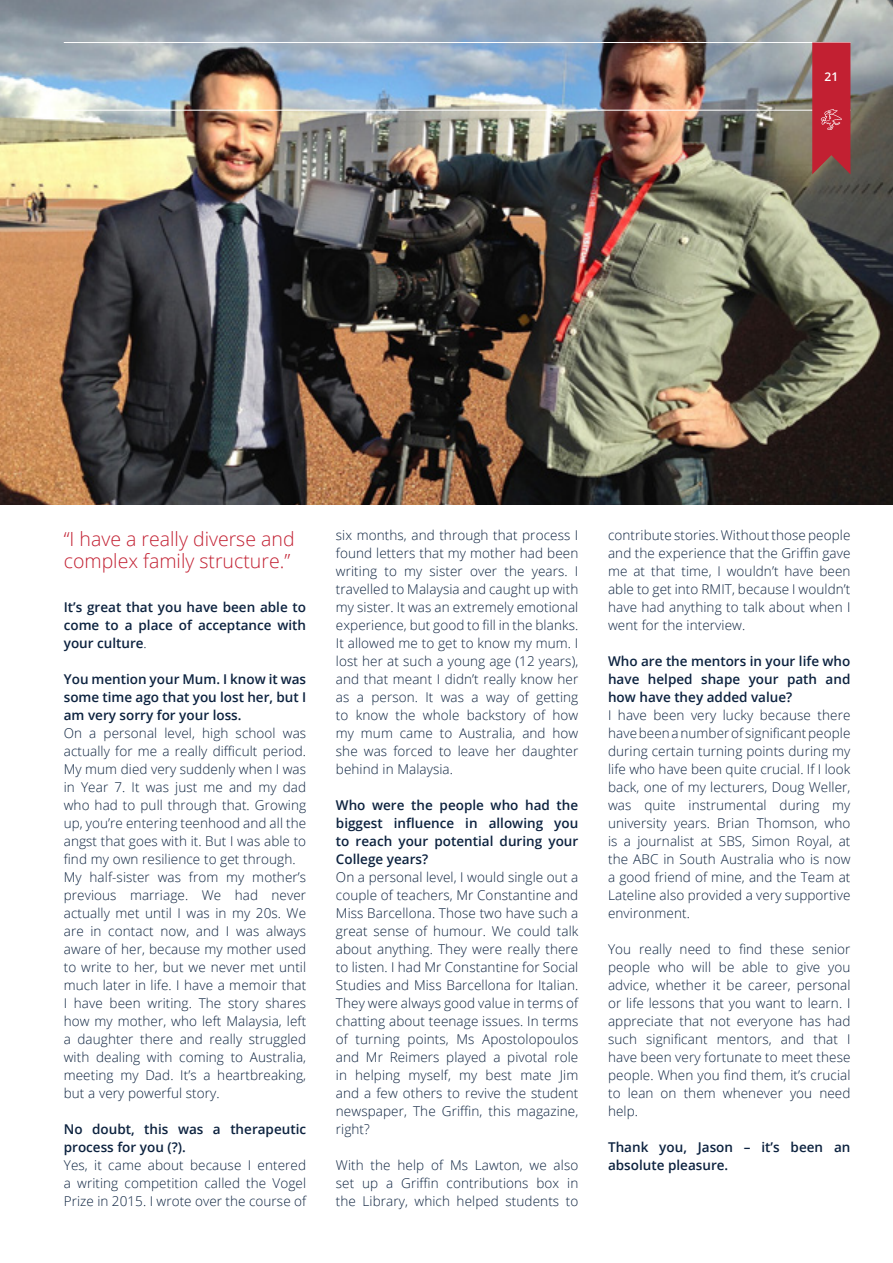
<style>
.page{position:relative;width:893px;height:1263px;background:#fff}
.page>*{position:absolute;margin:0;border:0;box-sizing:border-box;transform-origin:0 0}
.t1{font:300 19.5px/22.5px "Open Sans";color:#c22032}
.t2{font:300 13.5px/18px "Open Sans";letter-spacing:.005em;color:#0c223f;text-align:justify}
.t3{font:600 13.5px/18px "Open Sans";color:#0c223f;text-align:justify}
.t4{font:600 12px "Open Sans";color:#fff}
.s1{font-weight:300}
</style>
<div class="page">
<img style="left:0;top:0;width:893px;height:504px">
<hr style="left:64px;top:42px;width:786px;height:1px;background:#fff">
<hr style="left:64px;top:110px;width:786px;height:1px;background:#fff">
<svg style="left:812px;top:43px;width:38px;height:131px;background:#bc2938"></svg>
<p class="t4" style="left:824px;top:68px;width:15px">21</p>
<h1 class="t1" style="left:64px;top:527px;width:232px">“I have a really diverse and complex family structure.”</h1>
<p class="t3" style="left:64px;top:598px;width:244px">It’s great that you have been able to come to a place of acceptance with your culture<span class="s1">.</span></p>
<p class="t3" style="left:64px;top:670px;width:244px">You mention your Mum. I know it was some time ago that you lost her, but I am very sorry for your loss.</p>
<p class="t2" style="left:64px;top:724px;width:244px;text-align:left">On a personal level, high school was actually for me a really difficult period.<br>My mum died very suddenly when I was in Year 7. It was just me and my dad who had to pull through that. Growing up, you’re entering teenhood and all the angst that goes with it. But I was able to find my own resilience to get through.<br>My half-sister was from my mother’s previous marriage. We had never actually met until I was in my 20s. We are in contact now, and I was always aware of her, because my mother used to write to her, but we never met until much later in life. I have a memoir that I have been writing. The story shares how my mother, who left Malaysia, left a daughter there and really struggled with dealing with coming to Australia, meeting my Dad. It’s a heartbreaking, but a very powerful story.</p>
<p class="t3" style="left:64px;top:1120px;width:244px">No doubt, this was a therapeutic process for you (?).</p>
<p class="t2" style="left:64px;top:1156px;width:244px">Yes, it came about because I entered a writing competition called the Vogel Prize in 2015. I wrote over the course of</p>
<p class="t2" style="left:336px;top:526px;width:244px">six months, and through that process I found letters that my mother had been writing to my sister over the years. I travelled to Malaysia and caught up with my sister. It was an extremely emotional experience, but good to fill in the blanks.<br>It allowed me to get to know my mum. I lost her at such a young age (12 years), and that meant I didn’t really know her as a person. It was a way of getting to know the whole backstory of how my mum came to Australia, and how she was forced to leave her daughter behind in Malaysia.</p>
<p class="t3" style="left:336px;top:796px;width:244px">Who were the people who had the biggest influence in allowing you to reach your potential during your College years?</p>
<p class="t2" style="left:336px;top:868px;width:244px">On a personal level, I would single out a couple of teachers, Mr Constantine and Miss Barcellona. Those two have such a great sense of humour. We could talk about anything. They were really there to listen. I had Mr Constantine for Social Studies and Miss Barcellona for Italian.<br>They were always good value in terms of chatting about teenage issues. In terms of turning points, Ms Apostolopoulos and Mr Reimers played a pivotal role in helping myself, my best mate Jim and a few others to revive the student newspaper, The Griffin, this magazine, right?</p>
<p class="t2" style="left:336px;top:1155px;width:244px">With the help of Ms Lawton, we also set up a Griffin contributions box in the Library, which helped students to</p>
<p class="t2" style="left:608px;top:525px;width:244px">contribute stories. Without those people and the experience that the Griffin gave me at that time, I wouldn’t have been able to get into RMIT, because I wouldn’t have had anything to talk about when I went for the interview.</p>
<p class="t3" style="left:608px;top:652px;width:244px">Who are the mentors in your life who have helped shape your path and how have they added value?</p>
<p class="t2" style="left:608px;top:705px;width:244px">I have been very lucky because there have been a number of significant people during certain turning points during my life who have been quite crucial. If I look back, one of my lecturers, Doug Weller, was quite instrumental during my university years. Brian Thomson, who is a journalist at SBS, Simon Royal, at the ABC in South Australia who is now a good friend of mine, and the Team at Lateline also provided a very supportive environment.</p>
<p class="t2" style="left:608px;top:939px;width:244px">You really need to find these senior people who will be able to give you advice, whether it be career, personal or life lessons that you want to learn. I appreciate that not everyone has had such significant mentors, and that I have been very fortunate to meet these people. When you find them, it’s crucial to lean on them whenever you need help.</p>
<p class="t3" style="left:608px;top:1137px;width:244px">Thank you, Jason – it’s been an absolute pleasure.</p>
</div>
